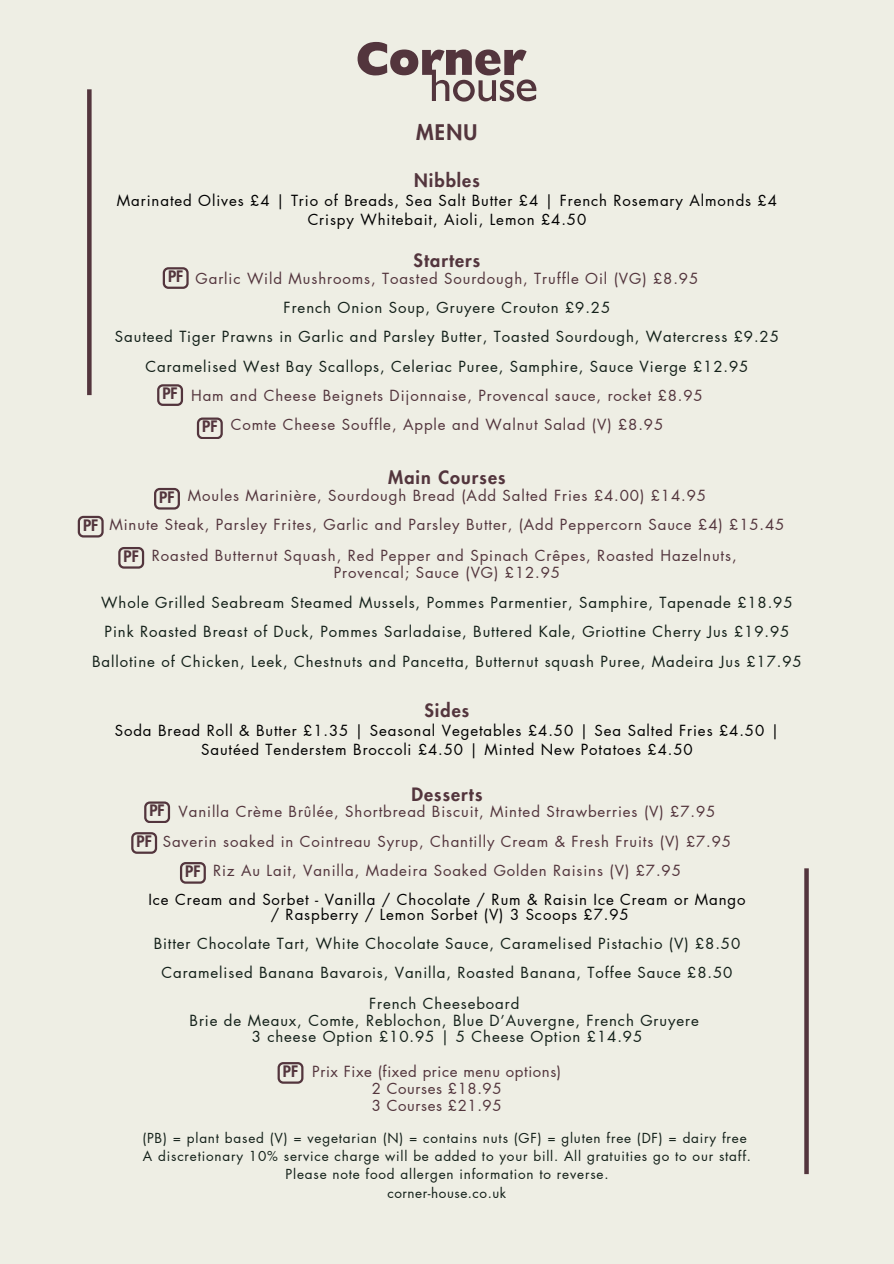
<style>
.page{position:relative;width:894px;height:1264px;background:#fff}
.page>*{position:absolute;margin:0;border:0;box-sizing:border-box;transform-origin:0 0}
.t1{font:800 21px "Futura LT Pro";color:#53353d}
.t2{font:800 18px "Futura LT Pro";letter-spacing:.06em;color:#53353d}
.t3{font:800 15.45px "Futura LT Pro";color:#53353d}
.t4{font:15px/16.8px "Futura LT Pro";letter-spacing:.06em;color:#132019;text-align:center}
.t5{font:15px/16.8px "Futura LT Pro";letter-spacing:.06em;color:#53353d;text-align:center}
.t6{font:15px/19.2px "Futura LT Pro";letter-spacing:.06em;color:#000;text-align:center}
.t7{font:15px/16.8px "Futura LT Pro";letter-spacing:.04em;color:#53353d;text-align:center}
.t8{font:13.5px "Futura LT Pro";letter-spacing:.06em;color:#132019}
.t9{font:13.5px "Futura LT Pro";letter-spacing:.04em;color:#132019}
</style>
<div class="page">
<div style="left:0;top:0;width:893px;height:1263px;background:#eeeee4"></div>
<div style="left:87px;top:89px;width:5px;height:306px;background:#53353d"></div>
<svg style="left:357px;top:42px;width:179px;height:60px"></svg>
<svg style="left:804px;top:868px;width:4px;height:306px"></svg>
<svg style="left:157px;top:384px;width:26px;height:21px"></svg>
<svg style="left:277px;top:1062px;width:26px;height:21px"></svg>
<svg style="left:197px;top:417px;width:26px;height:22px"></svg>
<svg style="left:154px;top:488px;width:26px;height:21px"></svg>
<svg style="left:78px;top:516px;width:26px;height:21px"></svg>
<svg style="left:118px;top:547px;width:26px;height:21px"></svg>
<svg style="left:144px;top:801px;width:26px;height:21px"></svg>
<svg style="left:131px;top:832px;width:26px;height:21px"></svg>
<svg style="left:180px;top:862px;width:26px;height:21px"></svg>
<svg style="left:163px;top:267px;width:25px;height:21px"></svg>
<p class="t1" style="left:416px;top:122px;width:63px">MENU</p>
<p class="t2" style="left:414px;top:172px;width:67px">Nibbles</p>
<p class="t6" style="left:117px;top:192px;width:661px">Marinated Olives £4 | Trio of Breads, Sea Salt Butter £4 | French Rosemary Almonds £4<br>Crispy Whitebait, Aioli, Lemon £4.50</p>
<h1 class="t2" style="left:413px;top:252px;width:68px">Starters</h1>
<h1 class="t5" style="left:195px;top:270px;width:504px">Garlic Wild Mushrooms, Toasted Sourdough, Truffle Oil (VG) £8.95</h1>
<h3 class="t4" style="left:283px;top:300px;width:328px">French Onion Soup, Gruyere Crouton £9.25</h3>
<h3 class="t4" style="left:115px;top:329px;width:665px">Sauteed Tiger Prawns in Garlic and Parsley Butter, Toasted Sourdough, Watercress £9.25</h3>
<h3 class="t4" style="left:145px;top:358px;width:604px">Caramelised West Bay Scallops, Celeriac Puree, Samphire, Sauce Vierge £12.95</h3>
<h3 class="t5" style="left:191px;top:387px;width:513px">Ham and Cheese Beignets Dijonnaise, Provencal sauce, rocket £8.95</h3>
<h3 class="t5" style="left:230px;top:417px;width:434px">Comte Cheese Souffle, Apple and Walnut Salad (V) £8.95</h3>
<h3 class="t2" style="left:388px;top:469px;width:119px">Main Courses</h3>
<h3 class="t5" style="left:188px;top:488px;width:519px">Moules Marinière, Sourdough Bread (Add Salted Fries £4.00) £14.95</h3>
<h3 class="t5" style="left:109px;top:517px;width:676px">Minute Steak, Parsley Frites, Garlic and Parsley Butter, (Add Peppercorn Sauce £4) £15.45</h3>
<h3 class="t5" style="left:152px;top:547px;width:586px">Roasted Butternut Squash, Red Pepper and Spinach Crêpes, Roasted Hazelnuts,<br>Provencal; Sauce (VG) £12.95</h3>
<h3 class="t4" style="left:101px;top:594px;width:692px">Whole Grilled Seabream Steamed Mussels, Pommes Parmentier, Samphire, Tapenade £18.95</h3>
<h3 class="t4" style="left:104px;top:624px;width:686px">Pink Roasted Breast of Duck, Pommes Sarladaise, Buttered Kale, Griottine Cherry Jus £19.95</h3>
<h3 class="t4" style="left:92px;top:653px;width:711px">Ballotine of Chicken, Leek, Chestnuts and Pancetta, Butternut squash Puree, Madeira Jus £17.95</h3>
<h3 class="t2" style="left:424px;top:702px;width:46px">Sides</h3>
<h3 class="t6" style="left:115px;top:722px;width:665px">Soda Bread Roll &amp; Butter £1.35 | Seasonal Vegetables £4.50 | Sea Salted Fries £4.50 |<br>Sautéed Tenderstem Broccoli £4.50 | Minted New Potatoes £4.50</h3>
<h3 class="t2" style="left:411px;top:785px;width:72px">Desserts</h3>
<h3 class="t5" style="left:178px;top:804px;width:538px">Vanilla Crème Brûlée, Shortbread Biscuit, Minted Strawberries (V) £7.95</h3>
<h3 class="t5" style="left:163px;top:833px;width:569px">Saverin soaked in Cointreau Syrup, Chantilly Cream &amp; Fresh Fruits (V) £7.95</h3>
<h3 class="t5" style="left:213px;top:862px;width:469px">Riz Au Lait, Vanilla, Madeira Soaked Golden Raisins (V) £7.95</h3>
<h3 class="t6" style="left:148px;top:893px;width:598px;line-height:14.7px">Ice Cream and Sorbet - Vanilla / Chocolate / Rum &amp; Raisin Ice Cream or Mango / Raspberry / Lemon Sorbet (V) 3 Scoops £7.95</h3>
<h3 class="t4" style="left:154px;top:935px;width:588px">Bitter Chocolate Tart, White Chocolate Sauce, Caramelised Pistachio (V) £8.50</h3>
<h3 class="t4" style="left:161px;top:965px;width:572px">Caramelised Banana Bavarois, Vanilla, Roasted Banana, Toffee Sauce £8.50</h3>
<h3 class="t4" style="left:189px;top:995px;width:510px">French Cheeseboard<br>Brie de Meaux, Comte, Reblochon, Blue D’Auvergne, French Gruyere<br>3 cheese Option £10.95 | 5 Cheese Option £14.95</h3>
<h3 class="t3" style="left:168px;top:269px;width:17px">PF</h3>
<p class="t3" style="left:162px;top:386px;width:17px">PF</p>
<h2 class="t3" style="left:202px;top:419px;width:17px">PF</h2>
<h2 class="t3" style="left:159px;top:490px;width:17px">PF</h2>
<h2 class="t3" style="left:83px;top:518px;width:17px">PF</h2>
<h2 class="t3" style="left:123px;top:549px;width:17px">PF</h2>
<h2 class="t3" style="left:149px;top:803px;width:17px">PF</h2>
<h2 class="t3" style="left:136px;top:834px;width:17px">PF</h2>
<h2 class="t3" style="left:185px;top:864px;width:17px">PF</h2>
<h2 class="t3" style="left:283px;top:1064px;width:17px">PF</h2>
<h2 class="t7" style="left:312px;top:1064px;width:250px">Prix Fixe (fixed price menu options)<br>2 Courses £18.95<br>3 Courses £21.95</h2>
<h3 class="t8" style="left:142px;top:1131px;width:605px">(PB) = plant based (V) = vegetarian (N) = contains nuts (GF) = gluten free (DF) = dairy free</h3>
<h3 class="t8" style="left:143px;top:1149px;width:609px">A discretionary 10% service charge will be added to your bill. All gratuities go to our staff.</h3>
<p class="t8" style="left:285px;top:1167px;width:324px">Please note food allergen information to reverse.</p>
<p class="t9" style="left:387px;top:1186px;width:120px">corner-house.co.uk</p>
</div>
